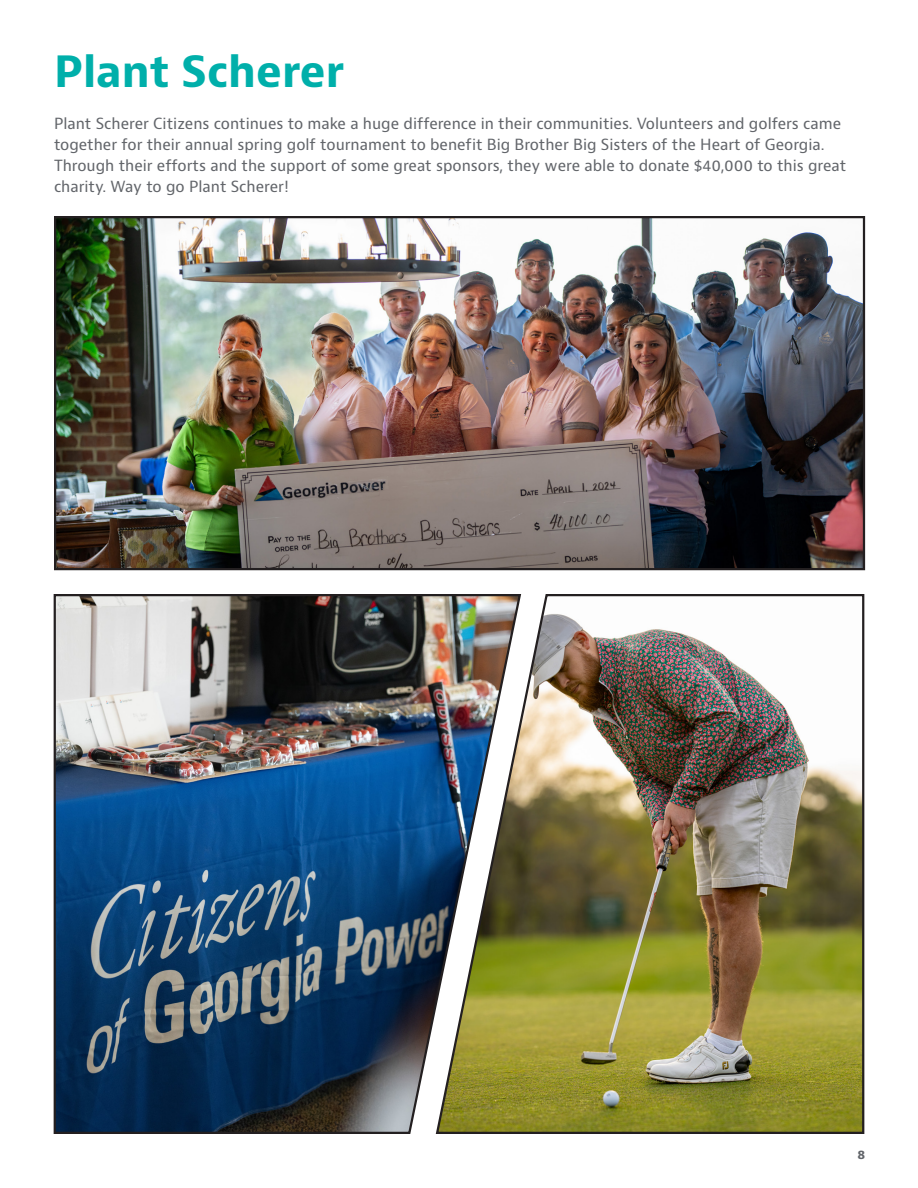
<style>
.page{position:relative;width:918px;height:1188px;background:#fff}
.page>*{position:absolute;margin:0;border:0;box-sizing:border-box;transform-origin:0 0}
.t1{font:700 42px "Bernino Sans";color:#00afaa}
.t2{font:15px/21px "Bernino Sans";color:#62656a}
.t3{font:700 12px "Bernino Sans";color:#62656a}
</style>
<div class="page">
<img style="left:53px;top:594px;width:381px;height:540px">
<img style="left:434px;top:594px;width:431px;height:540px">
<img style="left:57px;top:219px;width:805px;height:348px">
<div style="left:54px;top:216px;width:811px;height:354px;border:2px solid #231f20"></div>
<p class="t1" style="left:54px;top:44px;width:292px">Plant Scherer</p>
<p class="t2" style="left:54px;top:114px;width:794px">Plant Scherer Citizens continues to make a huge difference in their communities. Volunteers and golfers came together for their annual spring golf tournament to benefit Big Brother Big Sisters of the Heart of Georgia.<br>Through their efforts and the support of some great sponsors, they were able to donate $40,000 to this great charity. Way to go Plant Scherer!</p>
<p class="t3" style="left:857px;top:1147px;width:9px">8</p>
</div>
